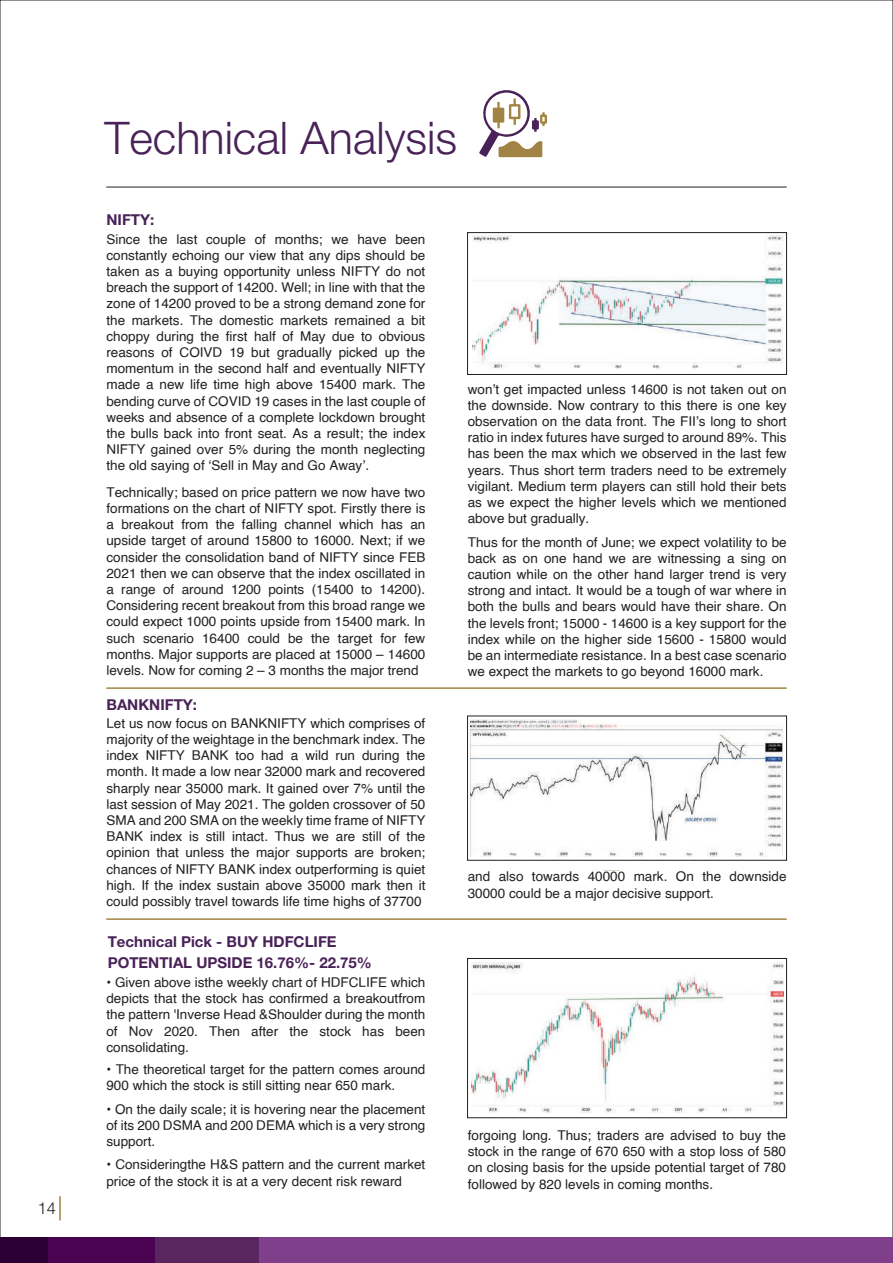
<style>
.page{position:relative;width:893px;height:1263px;background:#fff}
.page>*{position:absolute;margin:0;border:0;box-sizing:border-box;transform-origin:0 0}
.t1{font:45px "Helvetica Neue LT 45 Lt";color:#492258}
.t2{font:16.5px "Helvetica Neue LT 45 Lt";color:#231f20}
.t3{font:15px/21.1px "Helvetica Neue LT 75 Bd";color:#492258}
.t4{font:13.5px/16.2px "Helvetica";color:#231f20;text-align:justify}
</style>
<div class="page">
<div style="left:467px;top:958px;width:320px;height:160px;border:1px solid #231f20"></div>
<hr style="left:106px;top:187px;width:681px;height:1px;background:#231f20">
<hr style="left:106px;top:687px;width:681px;height:2px;background:#a18343">
<hr style="left:106px;top:918px;width:681px;height:2px;background:#a18343">
<svg style="left:479px;top:90px;width:68px;height:67px"></svg>
<div style="left:467px;top:232px;width:320px;height:143px;border:1px solid #231f20"></div>
<div style="left:467px;top:716px;width:320px;height:145px;border:1px solid #231f20"></div>
<hr style="left:59px;top:1196px;width:2px;height:24px;background:#a18343">
<div style="left:154px;top:1237px;width:108px;height:26px;background:#59265f"></div>
<div style="left:47px;top:1237px;width:108px;height:26px;background:#4a0350"></div>
<div style="left:0;top:1237px;width:48px;height:26px;background:#2d0035"></div>
<div style="left:260px;top:1237px;width:633px;height:26px;background:#7f3f8a"></div>
<img style="left:472px;top:236px;width:311px;height:133px">
<img style="left:470px;top:719px;width:312px;height:137px">
<img style="left:472px;top:963px;width:311px;height:149px">
<p class="t2" style="left:38px;top:1198px;width:20px">14</p>
<h1 class="t1" style="left:105px;top:111px;width:354px">Technical Analysis</h1>
<p class="t3" style="left:106px;top:208px;width:49px">NIFTY:</p>
<p class="t4" style="left:106px;top:231px;width:320px">Since the last couple of months; we have been constantly echoing our view that any dips should be taken as a buying opportunity unless NIFTY do not breach the support of 14200. Well; in line with that the zone of 14200 proved to be a strong demand zone for the markets. The domestic markets remained a bit choppy during the first half of May due to obvious reasons of COIVD 19 but gradually picked up the momentum in the second half and eventually NIFTY made a new life time high above 15400 mark. The bending curve of COVID 19 cases in the last couple of weeks and absence of a complete lockdown brought the bulls back into front seat. As a result; the index NIFTY gained over 5% during the month neglecting the old saying of ‘Sell in May and Go Away’.</p>
<p class="t4" style="left:106px;top:484px;width:320px">Technically; based on price pattern we now have two formations on the chart of NIFTY spot. Firstly there is a breakout from the falling channel which has an upside target of around 15800 to 16000. Next; if we consider the consolidation band of NIFTY since FEB 2021 then we can observe that the index oscillated in a range of around 1200 points (15400 to 14200).<br>Considering recent breakout from this broad range we could expect 1000 points upside from 15400 mark. In such scenario 16400 could be the target for few months. Major supports are placed at 15000 – 14600 levels. Now for coming 2 – 3 months the major trend</p>
<p class="t3" style="left:106px;top:693px;width:92px">BANKNIFTY:</p>
<p class="t4" style="left:106px;top:715px;width:320px">Let us now focus on BANKNIFTY which comprises of majority of the weightage in the benchmark index. The index NIFTY BANK too had a wild run during the month. It made a low near 32000 mark and recovered sharply near 35000 mark. It gained over 7% until the last session of May 2021. The golden crossover of 50<br>SMA and 200 SMA on the weekly time frame of NIFTY BANK index is still intact. Thus we are still of the opinion that unless the major supports are broken; chances of NIFTY BANK index outperforming is quiet high. If the index sustain above 35000 mark then it could possibly travel towards life time highs of 37700</p>
<p class="t3" style="left:108px;top:930px;width:266px">Technical Pick - BUY HDFCLIFE<br>POTENTIAL UPSIDE 16.76%- 22.75%</p>
<p class="t4" style="left:106px;top:974px;width:320px">• Given above isthe weekly chart of HDFCLIFE which depicts that the stock has confirmed a breakoutfrom the pattern 'Inverse Head &amp;Shoulder during the month of Nov 2020. Then after the stock has been consolidating.</p>
<p class="t4" style="left:106px;top:1061px;width:320px">• The theoretical target for the pattern comes around<br>900 which the stock is still sitting near 650 mark.</p>
<p class="t4" style="left:106px;top:1101px;width:320px">• On the daily scale; it is hovering near the placement of its 200 DSMA and 200 DEMA which is a very strong support.</p>
<p class="t4" style="left:106px;top:1157px;width:320px">• Consideringthe H&amp;S pattern and the current market price of the stock it is at a very decent risk reward</p>
<p class="t4" style="left:468px;top:381px;width:320px">won’t get impacted unless 14600 is not taken out on the downside. Now contrary to this there is one key observation on the data front. The FII’s long to short ratio in index futures have surged to around 89%. This has been the max which we observed in the last few years. Thus short term traders need to be extremely vigilant. Medium term players can still hold their bets as we expect the higher levels which we mentioned above but gradually.</p>
<p class="t4" style="left:468px;top:534px;width:320px">Thus for the month of June; we expect volatility to be back as on one hand we are witnessing a sing on caution while on the other hand larger trend is very strong and intact. It would be a tough of war where in both the bulls and bears would have their share. On the levels front; 15000 - 14600 is a key support for the index while on the higher side 15600 - 15800 would be an intermediate resistance. In a best case scenario we expect the markets to go beyond 16000 mark.</p>
<p class="t4" style="left:468px;top:869px;width:320px">and also towards 40000 mark. On the downside<br>30000 could be a major decisive support.</p>
<p class="t4" style="left:468px;top:1127px;width:320px">forgoing long. Thus; traders are advised to buy the stock in the range of 670 650 with a stop loss of 580 on closing basis for the upside potential target of 780 followed by 820 levels in coming months.</p>
</div>
